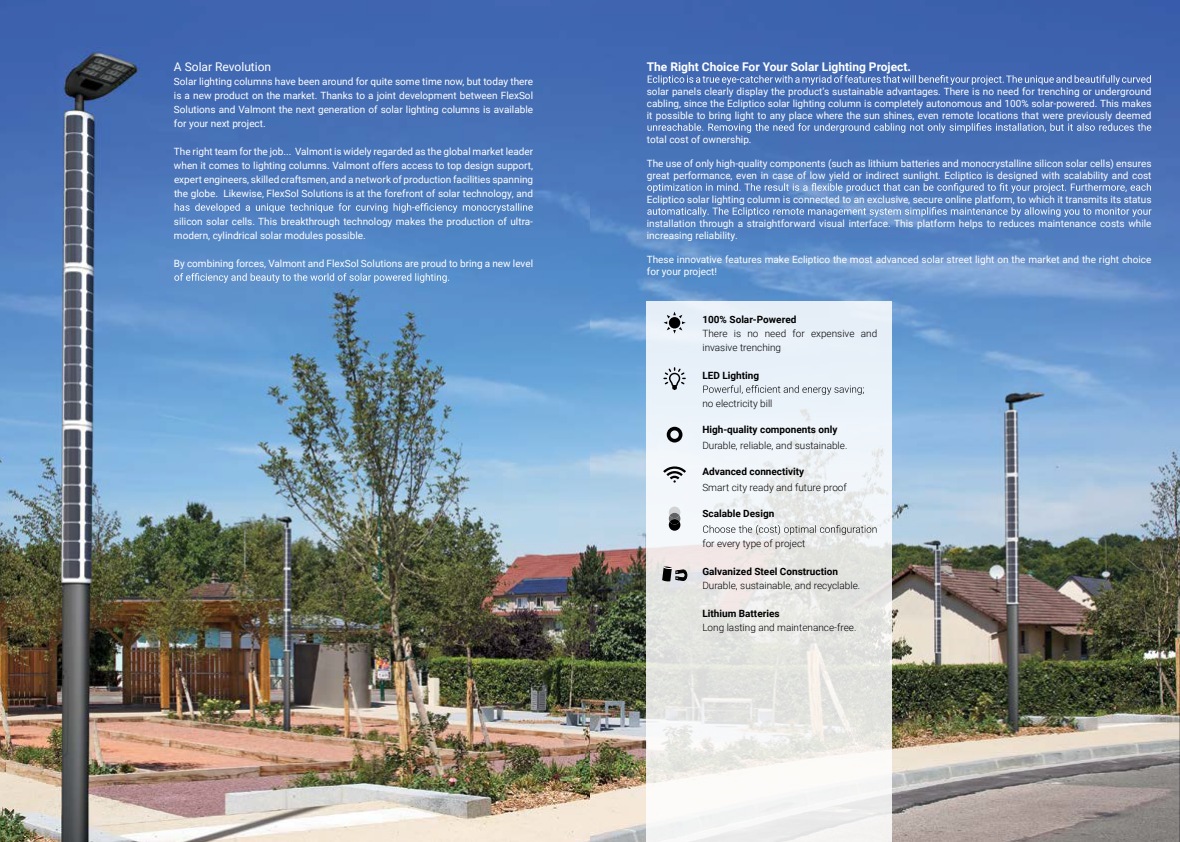
<style>
.page{position:relative;width:1180px;height:842px;background:#fff}
.page>*{position:absolute;margin:0;border:0;box-sizing:border-box;transform-origin:0 0}
.t1{font:700 12px "Roboto";color:#fff}
.t2{font:12px "Roboto";color:#fff}
.t3{font:10px/14px "Roboto";color:#fff}
.t4{font:300 10px/14px "Roboto";color:#000}
.t5{font:700 10px "Roboto";color:#000}
</style>
<div class="page">
<img style="left:0;top:0;width:1179px;height:842px">
<svg style="left:175px;top:203px;width:358px;height:10px;background:#7097cb"></svg>
<svg style="left:174px;top:273px;width:275px;height:10px;background:#7da7d6"></svg>
<svg style="left:1179px;top:645px;width:1px;height:197px"></svg>
<svg style="left:647px;top:301px;width:245px;height:541px"></svg>
<svg style="left:663px;top:312px;width:22px;height:22px"></svg>
<svg style="left:663px;top:367px;width:23px;height:23px"></svg>
<svg style="left:666px;top:427px;width:16px;height:15px"></svg>
<svg style="left:663px;top:466px;width:23px;height:17px"></svg>
<svg style="left:668px;top:507px;width:12px;height:24px"></svg>
<div style="left:669px;top:513px;width:10px;height:5px;background:#616264;border-radius:50%"></div>
<svg style="left:662px;top:566px;width:25px;height:16px"></svg>
<svg style="left:647px;top:75px;width:503px;height:10px;background:#6786c1"></svg>
<svg style="left:647px;top:123px;width:504px;height:10px;background:#698ac3"></svg>
<svg style="left:647px;top:183px;width:503px;height:10px;background:#7194c9"></svg>
<svg style="left:647px;top:207px;width:504px;height:10px;background:#7699cc"></svg>
<svg style="left:703px;top:385px;width:160px;height:10px;background:#c6ced4"></svg>
<svg style="left:703px;top:525px;width:173px;height:10px"></svg>
<p class="t2" style="left:174px;top:58px;width:99px">A Solar Revolution</p>
<p class="t3" style="left:174px;top:74px;width:361px;text-align:justify">Solar lighting columns have been around for quite some time now, but today there is a new product on the market. Thanks to a joint development between FlexSol Solutions and Valmont the next generation of solar lighting columns is available for your next project.</p>
<p class="t3" style="left:174px;top:144px;width:361px;text-align:justify">The right team for the job... Valmont is widely regarded as the global market leader when it comes to lighting columns. Valmont offers access to top design support, expert engineers, skilled craftsmen, and a network of production facilities spanning the globe. Likewise, FlexSol Solutions is at the forefront of solar technology, and</p>
<p class="t3" style="left:174px;top:214px;width:360px">silicon solar cells. This breakthrough technology makes the production of ultra&shy;modern, cylindrical solar modules possible.</p>
<p class="t3" style="left:174px;top:256px;width:361px">By combining forces, Valmont and FlexSol Solutions are proud to bring a new level</p>
<p class="t1" style="left:647px;top:58px;width:266px">The Right Choice For Your Solar Lighting Project.</p>
<p class="t3" style="left:647px;top:85px;width:506px;line-height:12px;text-align:justify">solar panels clearly display the product’s sustainable advantages. There is no need for trenching or underground cabling, since the Ecliptico solar lighting column is completely autonomous and 100% solar-powered. This makes it possible to bring light to any place where the sun shines, even remote locations that were previously deemed</p>
<p class="t3" style="left:647px;top:132px;width:106px">total cost of ownership.</p>
<p class="t3" style="left:647px;top:157px;width:506px;line-height:12px">The use of only high-quality components (such as lithium batteries and monocrystalline silicon solar cells) ensures great performance, even in case of low yield or indirect sunlight. Ecliptico is designed with scalability and cost</p>
<p class="t3" style="left:647px;top:192px;width:506px">Ecliptico solar lighting column is connected to an exclusive, secure online platform, to which it transmits its status</p>
<p class="t3" style="left:647px;top:217px;width:506px;line-height:12px">installation through a straightforward visual interface. This platform helps to reduces maintenance costs while increasing reliability.</p>
<p class="t3" style="left:647px;top:253px;width:506px;line-height:12px">These innovative features make Ecliptico the most advanced solar street light on the market and the right choice for your project!</p>
<p class="t5" style="left:702px;top:312px;width:95px">100% Solar-Powered</p>
<p class="t4" style="left:702px;top:326px;width:176px">There is no need for expensive and invasive trenching</p>
<p class="t5" style="left:702px;top:368px;width:58px">LED Lighting</p>
<p class="t4" style="left:702px;top:396px;width:72px">no electricity bill</p>
<p class="t5" style="left:702px;top:422px;width:137px">High-quality components only</p>
<p class="t4" style="left:702px;top:438px;width:146px">Durable, reliable, and sustainable.</p>
<p class="t5" style="left:702px;top:464px;width:103px">Advanced connectivity</p>
<p class="t4" style="left:702px;top:480px;width:146px">Smart city ready and future proof</p>
<p class="t5" style="left:702px;top:506px;width:73px">Scalable Design</p>
<p class="t4" style="left:702px;top:536px;width:105px">for every type of project</p>
<p class="t5" style="left:702px;top:564px;width:137px">Galvanized Steel Construction</p>
<p class="t4" style="left:702px;top:578px;width:159px">Durable, sustainable, and recyclable.</p>
<p class="t5" style="left:702px;top:606px;width:79px">Lithium Batteries</p>
<p class="t4" style="left:702px;top:620px;width:156px">Long lasting and maintenance-free.</p>
</div>
